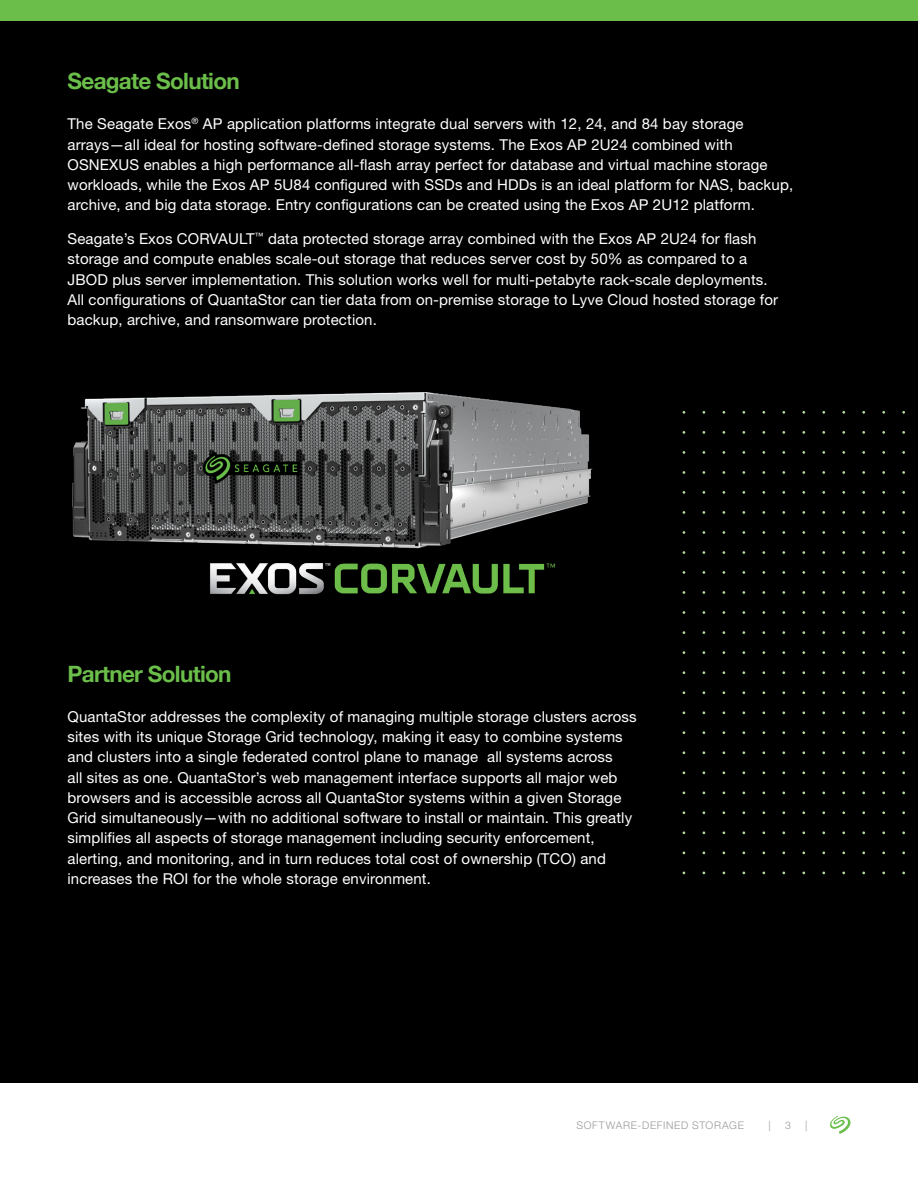
<style>
.page{position:relative;width:918px;height:1188px;background:#fff}
.page>*{position:absolute;margin:0;border:0;box-sizing:border-box;transform-origin:0 0}
.t1{font:700 22.5px "Helvetica Neue";letter-spacing:-.03em;color:#6bbe4a}
.t2{font:15px/20.2px "Helvetica Neue LT Std";letter-spacing:.01em;color:#fff}
.t3{font:300 10.5px "Helvetica Neue LT Std";letter-spacing:.07em;color:#97989a}
</style>
<div class="page">
<div style="left:0;top:0;width:918px;height:21px;background:#6bbe4a"></div>
<svg style="left:830px;top:1116px;width:21px;height:18px"></svg>
<div style="left:0;top:21px;width:918px;height:1061px;background:#000"></div>
<img style="left:72px;top:392px;width:521px;height:203px">
<h1 class="t1" style="left:68px;top:64px;width:174px">Seagate Solution</h1>
<p class="t2" style="left:68px;top:114px;width:727px">The Seagate Exos<sup>®</sup> AP application platforms integrate dual servers with 12, 24, and 84 bay storage arrays—all ideal for hosting software-defined storage systems. The Exos AP 2U24 combined with OSNEXUS enables a high performance all-flash array perfect for database and virtual machine storage workloads, while the Exos AP 5U84 configured with SSDs and HDDs is an ideal platform for NAS, backup, archive, and big data storage. Entry configurations can be created using the Exos AP 2U12 platform.</p>
<p class="t2" style="left:67px;top:228px;width:712px">Seagate’s Exos CORVAULT<sup>™</sup> data protected storage array combined with the Exos AP 2U24 for flash storage and compute enables scale-out storage that reduces server cost by 50% as compared to a JBOD plus server implementation. This solution works well for multi-petabyte rack-scale deployments.<br>All configurations of QuantaStor can tier data from on-premise storage to Lyve Cloud hosted storage for backup, archive, and ransomware protection.</p>
<h1 class="t1" style="left:68px;top:656px;width:166px">Partner Solution</h1>
<p class="t2" style="left:68px;top:706px;width:571px">QuantaStor addresses the complexity of managing multiple storage clusters across sites with its unique Storage Grid technology, making it easy to combine systems and clusters into a single federated control plane to manage all systems across<br>all sites as one. QuantaStor’s web management interface supports all major web browsers and is accessible across all QuantaStor systems within a given Storage Grid simultaneously—with no additional software to install or maintain. This greatly simplifies all aspects of storage management including security enforcement, alerting, and monitoring, and in turn reduces total cost of ownership (TCO) and increases the ROI for the whole storage environment.</p>
<p class="t3" style="left:576px;top:1118px;width:169px">SOFTWARE-DEFINED STORAGE</p>
<p class="t3" style="left:769px;top:1118px;width:4px">|</p>
<p class="t3" style="left:785px;top:1118px;width:7px">3</p>
<p class="t3" style="left:805px;top:1118px;width:4px">|</p>
</div>
